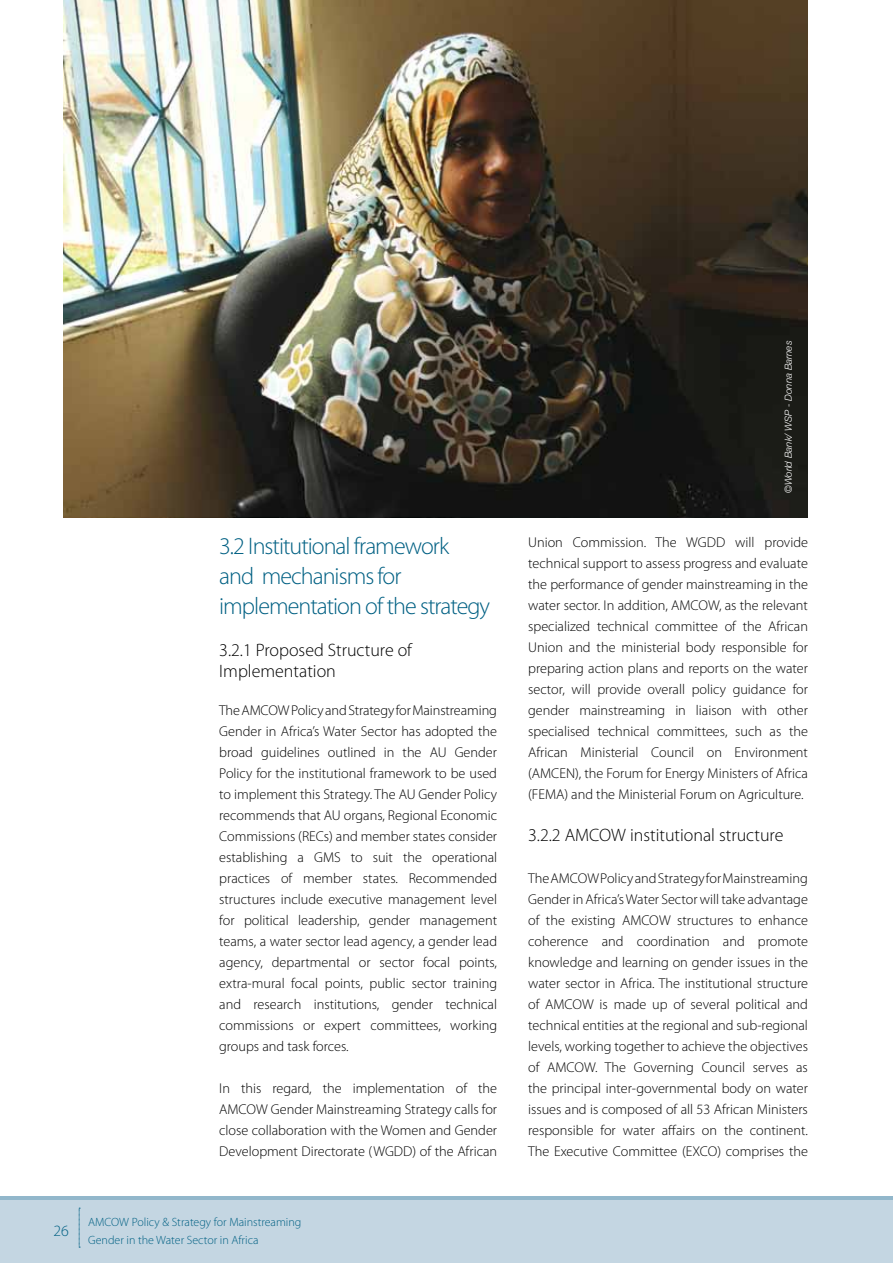
<style>
.page{position:relative;width:893px;height:1263px;background:#fff}
.page>*{position:absolute;margin:0;border:0;box-sizing:border-box;transform-origin:0 0}
.t1{font:300 24px/30px "Myriad Pro";letter-spacing:-.04em;color:#006083}
.t2{font:300 18px/21px "Myriad Pro";color:#000}
.t3{font:300 15.75px "Myriad Pro";color:#006083}
.t4{font:300 14.25px/21px "Myriad Pro";color:#000;text-align:justify}
.t5{font:300 12px/18px "Myriad Pro";color:#006083}
.t6{font:italic 300 9.75px "Helvetica Neue";color:#fff}
</style>
<div class="page">
<div style="left:0;top:1197px;width:893px;height:66px;background:#c4d6e2"></div>
<hr style="left:0;top:1196px;width:893px;height:3px;background:#92b7cb">
<img style="left:64px;top:0;width:744px;height:517px">
<svg style="left:79px;top:1208px;width:1px;height:40px"></svg>
<h1 class="t1" style="left:219px;top:532px;width:272px">3.2 Institutional framework<br>and mechanisms for implementation of the strategy</h1>
<p class="t2" style="left:219px;top:640px;width:194px">3.2.1 Proposed Structure of<br>Implementation</p>
<p class="t4" style="left:219px;top:700px;width:279px">The AMCOW Policy and Strategy for Mainstreaming Gender in Africa’s Water Sector has adopted the broad guidelines outlined in the AU Gender Policy for the institutional framework to be used to implement this Strategy. The AU Gender Policy recommends that AU organs, Regional Economic Commissions (RECs) and member states consider establishing a GMS to suit the operational practices of member states. Recommended structures include executive management level for political leadership, gender management teams, a water sector lead agency, a gender lead agency, departmental or sector focal points, extra-mural focal points, public sector training and research institutions, gender technical commissions or expert committees, working groups and task forces.</p>
<p class="t4" style="left:219px;top:1078px;width:279px">In this regard, the implementation of the AMCOW Gender Mainstreaming Strategy calls for close collaboration with the Women and Gender Development Directorate (WGDD) of the African</p>
<p class="t3" style="left:53px;top:1222px;width:17px">26</p>
<p class="t5" style="left:88px;top:1213px;width:215px">AMCOW Policy &amp; Strategy for Mainstreaming<br>Gender in the Water Sector in Africa</p>
<p class="t6" style="left:783px;top:493px;width:154px;rotate:-90deg">©World Bank/ WSP - Donna Barnes</p>
<p class="t4" style="left:528px;top:532px;width:281px">Union Commission. The WGDD will provide technical support to assess progress and evaluate the performance of gender mainstreaming in the water sector. In addition, AMCOW, as the relevant specialized technical committee of the African Union and the ministerial body responsible for preparing action plans and reports on the water sector, will provide overall policy guidance for gender mainstreaming in liaison with other specialised technical committees, such as the African Ministerial Council on Environment (AMCEN), the Forum for Energy Ministers of Africa (FEMA) and the Ministerial Forum on Agriculture.</p>
<p class="t2" style="left:528px;top:825px;width:257px">3.2.2 AMCOW institutional structure</p>
<p class="t4" style="left:528px;top:868px;width:281px">The AMCOW Policy and Strategy for Mainstreaming Gender in Africa’s Water Sector will take advantage of the existing AMCOW structures to enhance coherence and coordination and promote knowledge and learning on gender issues in the water sector in Africa. The institutional structure of AMCOW is made up of several political and technical entities at the regional and sub-regional levels, working together to achieve the objectives of AMCOW. The Governing Council serves as the principal inter-governmental body on water issues and is composed of all 53 African Ministers responsible for water affairs on the continent.<br>The Executive Committee (EXCO) comprises the</p>
</div>
